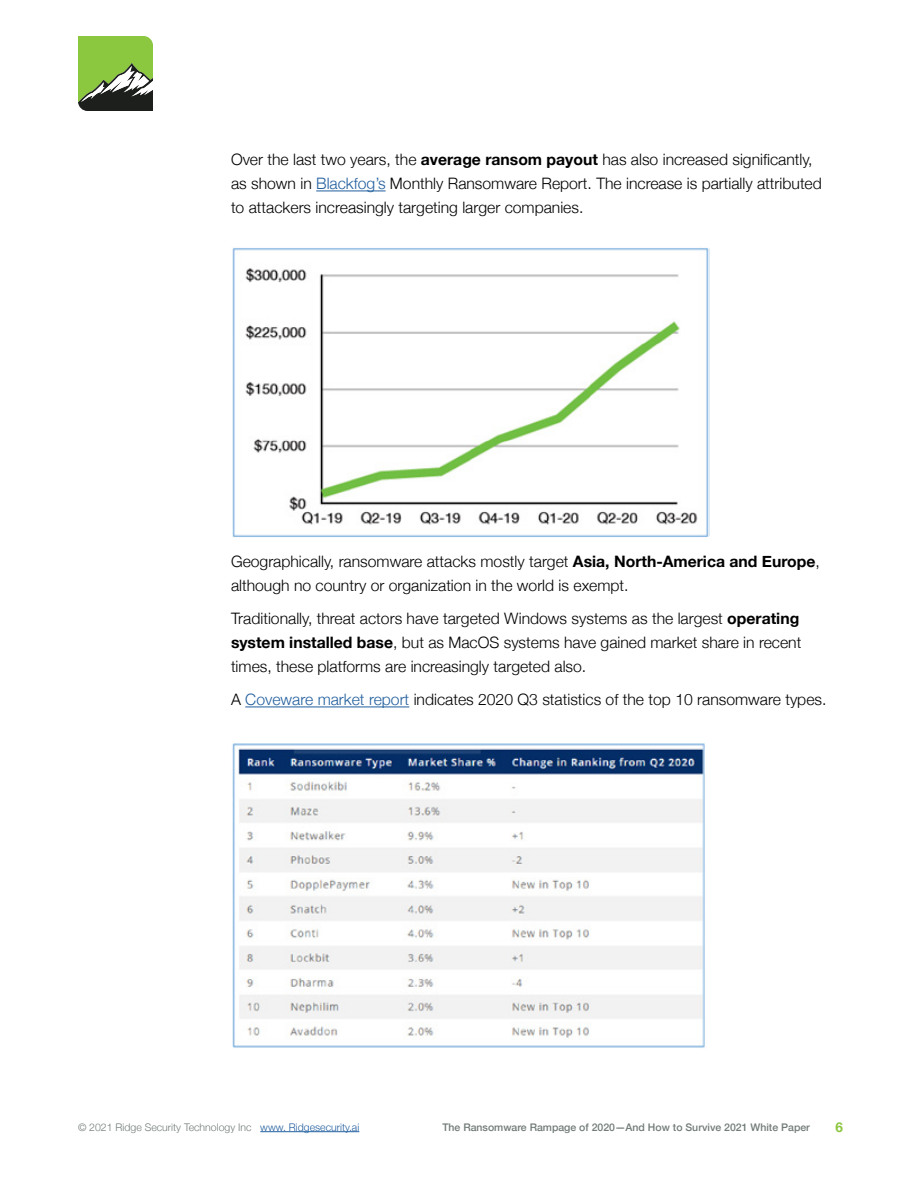
<style>
.page{position:relative;width:918px;height:1188px;background:#fff}
.page>*{position:absolute;margin:0;border:0;box-sizing:border-box;transform-origin:0 0}
.t1{font:300 15.75px/24px "Helvetica Neue";color:#000}
.t2{font:700 13.5px "Helvetica Neue";color:#8cc63f}
.t3{font:500 10.5px "Helvetica Neue";color:#717b78}
.t4{font:300 10.5px "Helvetica Neue";color:#717b78}
.s1{font-weight:700}
.s2{color:#215e9e}
</style>
<div class="page">
<hr style="left:260px;top:1131px;width:99px;height:1px;background:#215e9e">
<svg style="left:78px;top:36px;width:75px;height:75px;background:#799d4d"></svg>
<hr style="left:316px;top:191px;width:70px;height:1px;background:#215e9e">
<hr style="left:245px;top:707px;width:164px;height:1px;background:#215e9e">
<img style="left:232px;top:247px;width:478px;height:291px">
<img style="left:232px;top:743px;width:473px;height:305px">
<p class="t1" style="left:231px;top:147px;width:592px">Over the last two years, the <span class="s1">average ransom payout</span> has also increased significantly, as shown in <span class="s2">Blackfog’s</span> Monthly Ransomware Report. The increase is partially attributed to attackers increasingly targeting larger companies.</p>
<p class="t1" style="left:231px;top:549px;width:590px">Geographically, ransomware attacks mostly target <span class="s1">Asia, North-America and Europe</span>, although no country or organization in the world is exempt.</p>
<p class="t1" style="left:231px;top:606px;width:572px">Traditionally, threat actors have targeted Windows systems as the largest <span class="s1">operating system installed base</span>, but as MacOS systems have gained market share in recent times, these platforms are increasingly targeted also.</p>
<p class="t1" style="left:231px;top:687px;width:597px">A <span class="s2">Coveware market report</span> indicates 2020 Q3 statistics of the top 10 ransomware types.</p>
<p class="t4" style="left:78px;top:1118px;width:283px">© 2021 Ridge Security Technology Inc <span class="s2">www. Ridgesecurity.ai</span></p>
<p class="t3" style="left:442px;top:1119px;width:369px">The Ransomware Rampage of 2020—And How to Survive 2021 White Paper</p>
<p class="t2" style="left:835px;top:1116px;width:9px">6</p>
</div>
